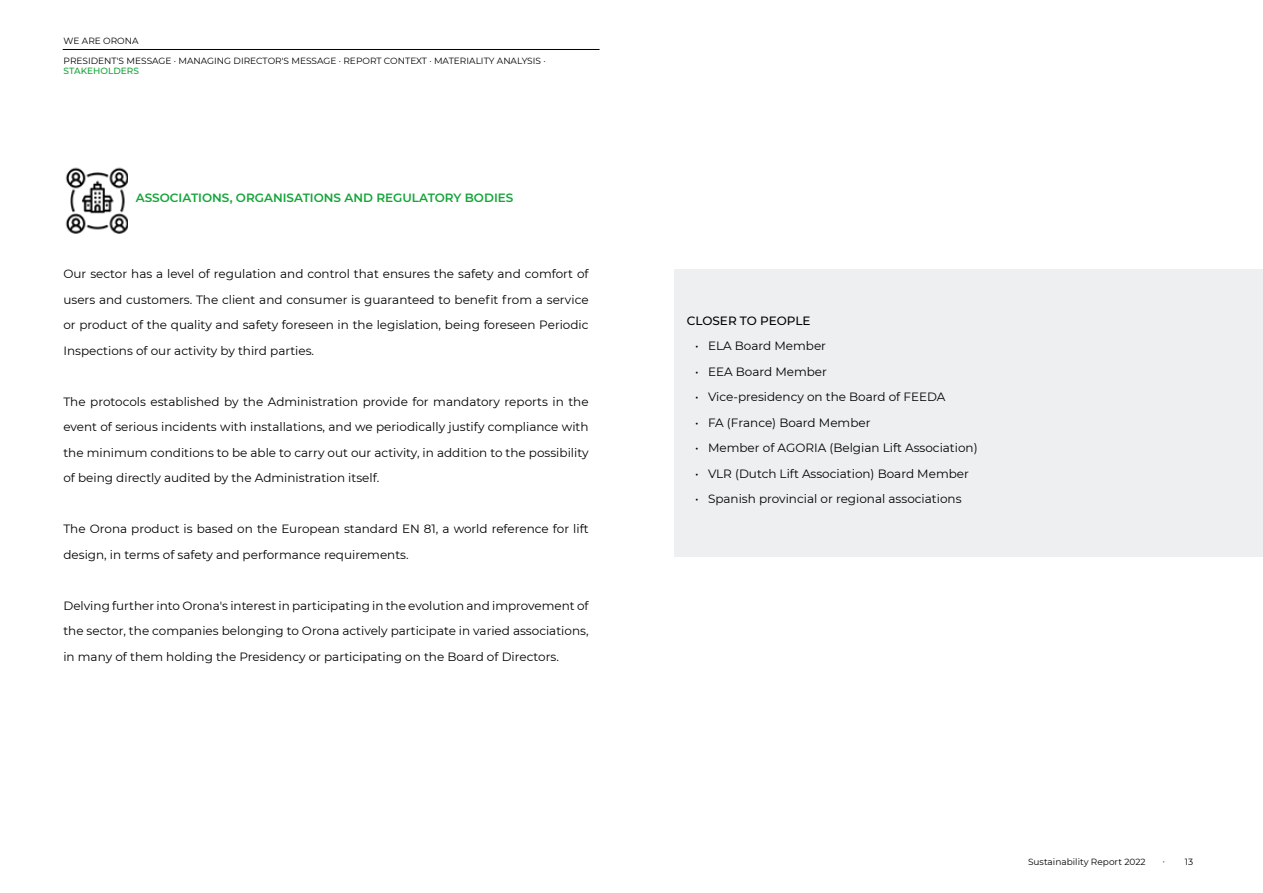
<style>
.page{position:relative;width:1263px;height:893px;background:#fff}
.page>*{position:absolute;margin:0;border:0;box-sizing:border-box;transform-origin:0 0}
.t1{font:12px/25.5px "Montserrat";color:#000;text-align:justify}
.t2{font:600 12px "Montserrat";color:#13a538}
.t3{font:500 12px "Montserrat";color:#000}
.t4{font:9px/19.6px "Montserrat";color:#000}
.t5{font:500 9px "Montserrat";color:#13a538}
.s1{font-family:"Minion Pro"}
</style>
<div class="page">
<div style="left:674px;top:269px;width:589px;height:288px;background:#eceeef"></div>
<hr style="left:63px;top:49px;width:537px;height:1px;background:#000">
<img style="left:65px;top:167px;width:63px;height:67px">
<p class="t4" style="left:64px;top:31px;width:484px">WE ARE ORONA<br>PRESIDENT'S MESSAGE · MANAGING DIRECTOR'S MESSAGE · REPORT CONTEXT · MATERIALITY ANALYSIS ·</p>
<p class="t5" style="left:64px;top:65px;width:77px">STAKEHOLDERS</p>
<p class="t2" style="left:136px;top:189px;width:379px">ASSOCIATIONS, ORGANISATIONS AND REGULATORY BODIES</p>
<p class="t1" style="left:63px;top:261px;width:527px">Our sector has a level of regulation and control that ensures the safety and comfort of users and customers. The client and consumer is guaranteed to benefit from a service or product of the quality and safety foreseen in the legislation, being foreseen Periodic Inspections of our activity by third parties.</p>
<p class="t1" style="left:63px;top:388px;width:527px">The protocols established by the Administration provide for mandatory reports in the event of serious incidents with installations, and we periodically justify compliance with the minimum conditions to be able to carry out our activity, in addition to the possibility of being directly audited by the Administration itself.</p>
<p class="t1" style="left:63px;top:516px;width:527px">The Orona product is based on the European standard EN 81, a world reference for lift design, in terms of safety and performance requirements.</p>
<p class="t1" style="left:63px;top:592px;width:527px">Delving further into Orona's interest in participating in the evolution and improvement of the sector, the companies belonging to Orona actively participate in varied associations, in many of them holding the Presidency or participating on the Board of Directors.</p>
<p class="t3" style="left:687px;top:312px;width:125px">CLOSER TO PEOPLE</p>
<p class="t1" style="left:695px;top:333px;width:132px">• ELA Board Member</p>
<p class="t1" style="left:695px;top:358px;width:133px">• EEA Board Member</p>
<p class="t1" style="left:695px;top:384px;width:252px">• Vice-presidency on the Board of FEEDA</p>
<p class="t1" style="left:695px;top:409px;width:177px">• FA (France) Board Member</p>
<p class="t1" style="left:695px;top:435px;width:284px">• Member of AGORIA (Belgian Lift Association)</p>
<p class="t1" style="left:695px;top:460px;width:275px">• VLR (Dutch Lift Association) Board Member</p>
<p class="t1" style="left:695px;top:486px;width:268px">• Spanish provincial or regional associations</p>
<p class="t4" style="left:1028px;top:852px;width:119px">Sustainability Report 2022</p>
<p class="t4" style="left:1163px;top:852px;width:32px"><span class="s1">·</span> 13</p>
</div>
